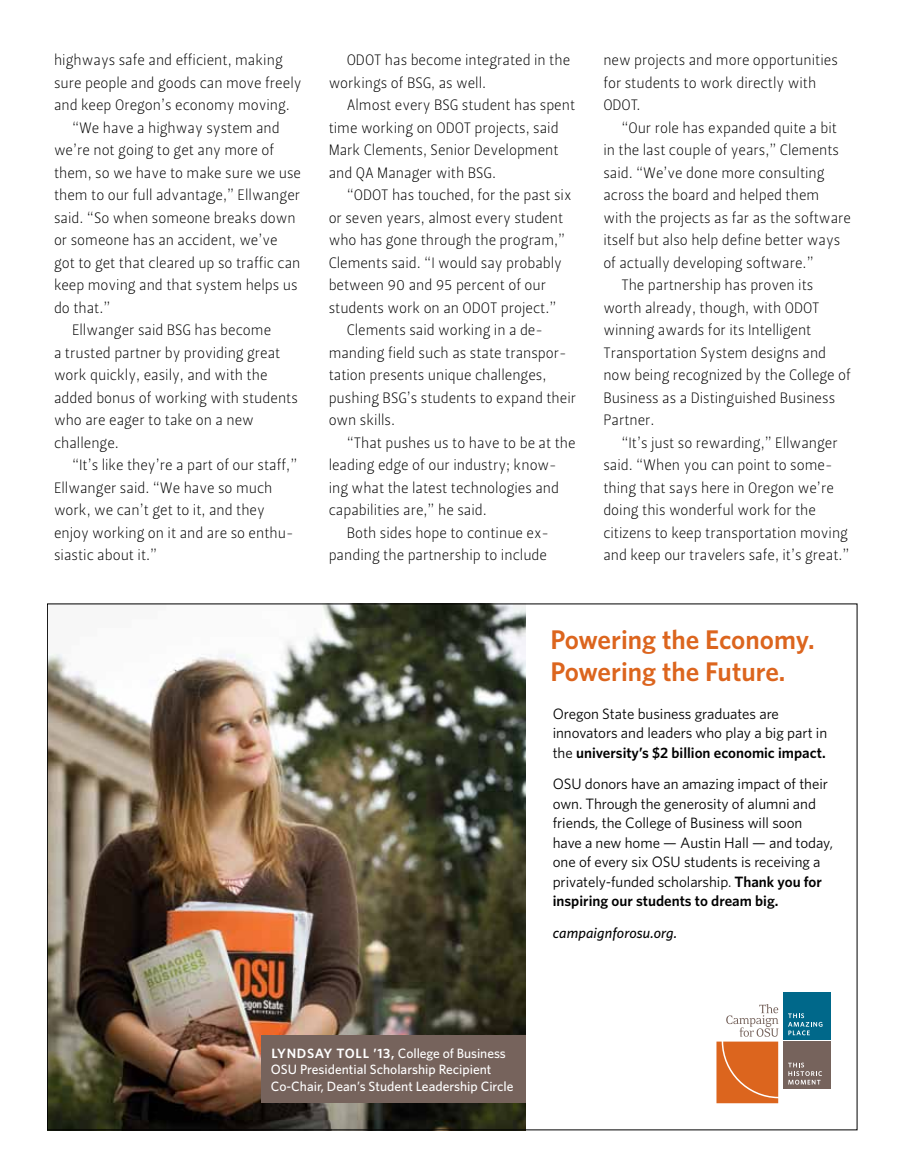
<style>
.page{position:relative;width:905px;height:1175px;background:#fff}
.page>*{position:absolute;margin:0;border:0;box-sizing:border-box;transform-origin:0 0}
.t1{font:600 27px/31.5px "Whitney";color:#dc651e}
.t2{font:15px/22.5px "Leitura Sans Grot 1";color:#000}
.t3{font:15px/19.5px "Whitney";letter-spacing:-.005em;color:#000}
.t4{font:italic 500 15px "Whitney";letter-spacing:.01em;color:#000}
.t5{font:500 13.5px/16.5px "Whitney";color:#fff}
.s1{color:#fff}
.s2{font-weight:600}
</style>
<div class="page">
<img style="left:49px;top:605px;width:476px;height:523px">
<div style="left:261px;top:1035px;width:264px;height:68px;background:#76635c"></div>
<div style="left:783px;top:1041px;width:47px;height:47px;background:#76635c"></div>
<svg style="left:788px;top:1062px;width:33px;height:22px"></svg>
<div style="left:783px;top:992px;width:47px;height:47px;background:#00688a"></div>
<svg style="left:788px;top:1013px;width:34px;height:22px"></svg>
<svg style="left:716px;top:1004px;width:62px;height:99px"></svg>
<p class="t2" style="left:54px;top:49px;width:230px">highways safe and efficient, making</p>
<p class="t2" style="left:54px;top:71px;width:249px">sure people and goods can move freely</p>
<p class="t2" style="left:54px;top:94px;width:237px">and keep Oregon’s economy moving.</p>
<p class="t2" style="left:72px;top:116px;width:209px">“We have a highway system and</p>
<p class="t2" style="left:54px;top:139px;width:222px">we’re not going to get any more of</p>
<p class="t2" style="left:54px;top:161px;width:248px">them, so we have to make sure we use</p>
<p class="t2" style="left:54px;top:184px;width:247px">them to our full advantage,” Ellwanger</p>
<p class="t2" style="left:54px;top:206px;width:243px">said. “So when someone breaks down</p>
<p class="t2" style="left:54px;top:229px;width:225px">or someone has an accident, we’ve</p>
<p class="t2" style="left:54px;top:251px;width:248px">got to get that cleared up so traffic can</p>
<p class="t2" style="left:54px;top:274px;width:245px">keep moving and that system helps us</p>
<p class="t2" style="left:54px;top:296px;width:58px">do that.”</p>
<p class="t2" style="left:72px;top:319px;width:201px">Ellwanger said BSG has become</p>
<p class="t2" style="left:54px;top:341px;width:228px">a trusted partner by providing great</p>
<p class="t2" style="left:54px;top:364px;width:215px">work quickly, easily, and with the</p>
<p class="t2" style="left:54px;top:386px;width:245px">added bonus of working with students</p>
<p class="t2" style="left:54px;top:409px;width:201px">who are eager to take on a new</p>
<p class="t2" style="left:54px;top:431px;width:66px">challenge.</p>
<p class="t2" style="left:72px;top:454px;width:227px">“It’s like they’re a part of our staff,”</p>
<p class="t2" style="left:54px;top:476px;width:220px">Ellwanger said. “We have so much</p>
<p class="t2" style="left:54px;top:499px;width:212px">work, we can’t get to it, and they</p>
<p class="t2" style="left:54px;top:521px;width:241px">enjoy working on it and are so enthu-</p>
<p class="t2" style="left:54px;top:544px;width:105px">siastic about it.”</p>
<p class="t2" style="left:328px;top:49px;width:243px;text-indent:18px">ODOT has become integrated in the workings of BSG, as well.</p>
<p class="t2" style="left:328px;top:94px;width:248px;text-indent:18px">Almost every BSG student has spent time working on ODOT projects, said<br>Mark Clements, Senior Development and QA Manager with BSG.</p>
<p class="t2" style="left:346px;top:184px;width:226px">“ODOT has touched, for the past six</p>
<p class="t2" style="left:328px;top:206px;width:236px">or seven years, almost every student</p>
<p class="t2" style="left:328px;top:229px;width:238px">who has gone through the program,”</p>
<p class="t2" style="left:328px;top:251px;width:235px">Clements said. “I would say probably</p>
<p class="t2" style="left:328px;top:274px;width:219px">between 90 and 95 percent of our</p>
<p class="t2" style="left:328px;top:296px;width:229px">students work on an ODOT project.”</p>
<p class="t2" style="left:346px;top:319px;width:198px">Clements said working in a de-</p>
<p class="t2" style="left:328px;top:341px;width:239px">manding field such as state transpor-</p>
<p class="t2" style="left:328px;top:364px;width:219px">tation presents unique challenges,</p>
<p class="t2" style="left:328px;top:386px;width:249px">pushing BSG’s students to expand their</p>
<p class="t2" style="left:328px;top:409px;width:68px">own skills.</p>
<p class="t2" style="left:346px;top:431px;width:230px">“That pushes us to have to be at the</p>
<p class="t2" style="left:328px;top:454px;width:229px">leading edge of our industry; know-</p>
<p class="t2" style="left:328px;top:476px;width:232px">ing what the latest technologies and</p>
<p class="t2" style="left:328px;top:499px;width:160px">capabilities are,” he said.</p>
<p class="t2" style="left:346px;top:521px;width:204px">Both sides hope to continue ex-</p>
<p class="t2" style="left:328px;top:544px;width:220px">panding the partnership to include</p>
<p class="t2" style="left:603px;top:49px;width:236px">new projects and more opportunities for students to work directly with<br>ODOT.</p>
<p class="t2" style="left:621px;top:116px;width:217px">“Our role has expanded quite a bit</p>
<p class="t2" style="left:603px;top:139px;width:237px">in the last couple of years,” Clements</p>
<p class="t2" style="left:603px;top:161px;width:223px">said. “We’ve done more consulting</p>
<p class="t2" style="left:603px;top:184px;width:217px">across the board and helped them</p>
<p class="t2" style="left:603px;top:206px;width:249px">with the projects as far as the software</p>
<p class="t2" style="left:603px;top:229px;width:238px">itself but also help define better ways</p>
<p class="t2" style="left:603px;top:251px;width:212px">of actually developing software.”</p>
<p class="t2" style="left:621px;top:274px;width:193px">The partnership has proven its</p>
<p class="t2" style="left:603px;top:296px;width:218px">worth already, though, with ODOT</p>
<p class="t2" style="left:603px;top:319px;width:210px">winning awards for its Intelligent</p>
<p class="t2" style="left:603px;top:341px;width:224px">Transportation System designs and</p>
<p class="t2" style="left:603px;top:364px;width:249px">now being recognized by the College of</p>
<p class="t2" style="left:603px;top:386px;width:233px">Business as a Distinguished Business</p>
<p class="t2" style="left:603px;top:409px;width:53px">Partner.</p>
<p class="t2" style="left:621px;top:431px;width:218px">“It’s just so rewarding,” Ellwanger</p>
<p class="t2" style="left:603px;top:454px;width:231px">said. “When you can point to some-</p>
<p class="t2" style="left:603px;top:476px;width:232px">thing that says here in Oregon we’re</p>
<p class="t2" style="left:603px;top:499px;width:214px">doing this wonderful work for the</p>
<p class="t2" style="left:603px;top:521px;width:246px">citizens to keep transportation moving</p>
<p class="t2" style="left:603px;top:544px;width:248px">and keep our travelers safe, it’s great.”</p>
<h1 class="t1" style="left:550px;top:623px;width:266px">Powering the Economy.<br>Powering the Future.<span class="s1">.</span></h1>
<p class="t3" style="left:552px;top:703px;width:276px">Oregon State business graduates are innovators and leaders who play a big part in the <span class="s2">university’s $2 billion economic impact.</span></p>
<p class="t3" style="left:552px;top:774px;width:282px">OSU donors have an amazing impact of their own. Through the generosity of alumni and friends, the College of Business will soon have a new home — Austin Hall — and today, one of every six OSU students is receiving a privately-funded scholarship. <span class="s2">Thank you for inspiring our students to dream big.</span></p>
<p class="t4" style="left:552px;top:923px;width:126px">campaignforosu.org.</p>
<p class="t5" style="left:271px;top:1044px;width:244px"><span class="s2">LYNDSAY TOLL ’13,</span> College of Business<br>OSU Presidential Scholarship Recipient<br>Co-Chair, Dean’s Student Leadership Circle</p>
</div>
